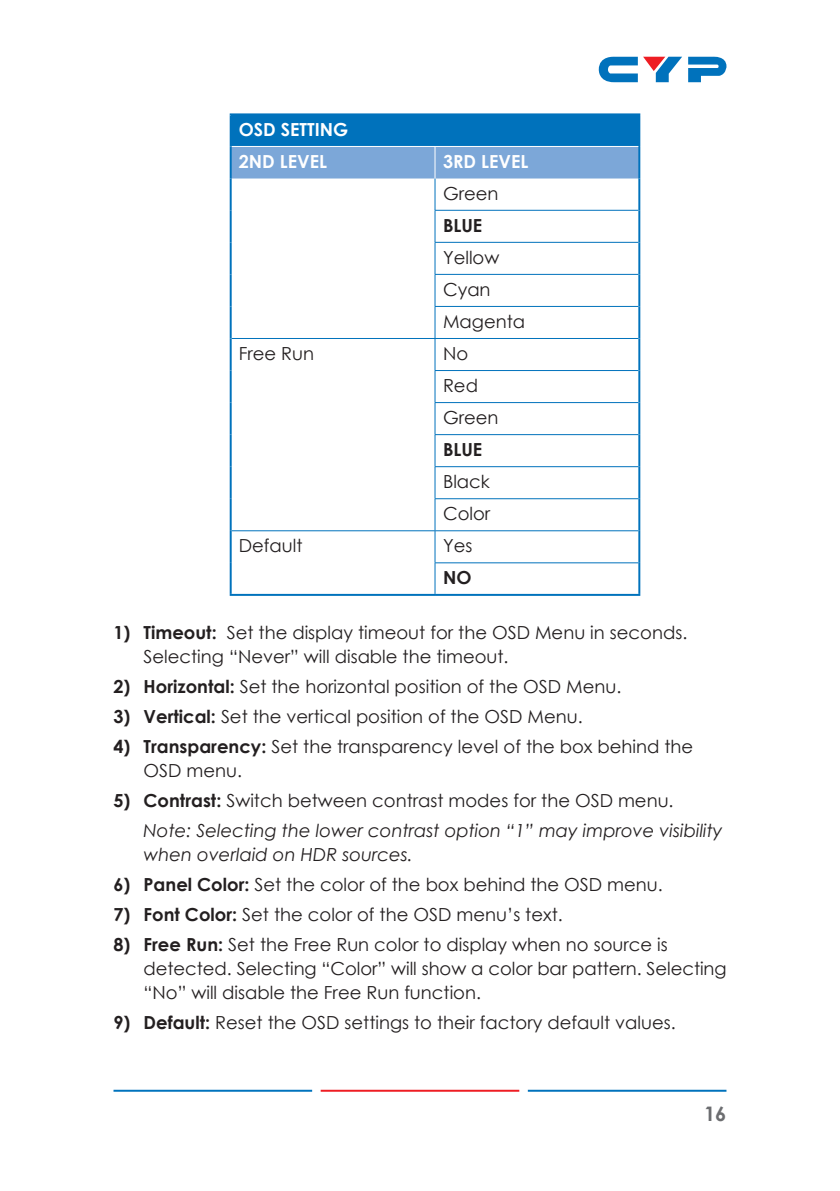
<style>
.page{position:relative;width:840px;height:1191px;background:#fff}
.page>*{position:absolute;margin:0;border:0;box-sizing:border-box;transform-origin:0 0}
.t1{font:700 20px "Century Gothic";color:#6c6d70}
.Callout_List_-_Bold{font:18px/24px "Century Gothic";color:#231f20}
.Callout_List_-_Note{font:italic 18px/24px "Century Gothic";color:#231f20}
.Table_Text{font:18px "Century Gothic";color:#231f20}
.Table_Text_-_Bold{font:700 18px "Century Gothic";color:#fff}
.Table_Header{font:700 18px "Century Gothic";color:#fff}
.Callout_List_-_Bold-2{font:700 18px "Century Gothic";color:#231f20}
.s1{font-weight:700}
</style>
<div class="page">
<hr style="left:113px;top:1089px;width:199px;height:2px;background:#0073bd">
<hr style="left:527px;top:1089px;width:199px;height:2px;background:#0072bc">
<hr style="left:320px;top:1089px;width:199px;height:2px;background:#ee1d23">
<svg style="left:688px;top:56px;width:38px;height:26px"></svg>
<svg style="left:598px;top:56px;width:83px;height:26px"></svg>
<div style="left:230px;top:114px;width:409px;height:32px;background:#0072bc"></div>
<div style="left:231px;top:147px;width:407px;height:31px;background:#7ca7d8"></div>
<hr style="left:434px;top:178px;width:1px;height:32px;background:#0072bc">
<hr style="left:434px;top:210px;width:1px;height:32px;background:#0072bc">
<hr style="left:434px;top:243px;width:1px;height:31px;background:#0072bc">
<hr style="left:434px;top:275px;width:1px;height:31px;background:#0072bc">
<hr style="left:434px;top:307px;width:1px;height:31px;background:#0072bc">
<hr style="left:434px;top:339px;width:1px;height:31px;background:#0072bc">
<hr style="left:434px;top:371px;width:1px;height:31px;background:#0072bc">
<hr style="left:434px;top:403px;width:1px;height:31px;background:#0072bc">
<hr style="left:434px;top:435px;width:1px;height:31px;background:#0072bc">
<hr style="left:434px;top:467px;width:1px;height:31px;background:#0072bc">
<hr style="left:434px;top:499px;width:1px;height:31px;background:#0072bc">
<hr style="left:434px;top:531px;width:1px;height:31px;background:#0072bc">
<hr style="left:434px;top:563px;width:1px;height:31px;background:#0072bc">
<hr style="left:229px;top:113px;width:206px;height:2px;background:#0072bc">
<hr style="left:229px;top:115px;width:2px;height:31px;background:#0072bc">
<hr style="left:435px;top:113px;width:205px;height:2px;background:#0072bc">
<hr style="left:638px;top:115px;width:2px;height:31px;background:#0072bc">
<hr style="left:229px;top:146px;width:2px;height:32px;background:#0072bc">
<hr style="left:638px;top:146px;width:2px;height:32px;background:#0072bc">
<hr style="left:229px;top:178px;width:2px;height:32px;background:#0072bc">
<hr style="left:638px;top:178px;width:2px;height:32px;background:#0072bc">
<hr style="left:229px;top:210px;width:2px;height:32px;background:#0072bc">
<hr style="left:638px;top:210px;width:2px;height:32px;background:#0072bc">
<hr style="left:229px;top:242px;width:2px;height:32px;background:#0072bc">
<hr style="left:638px;top:242px;width:2px;height:32px;background:#0072bc">
<hr style="left:229px;top:274px;width:2px;height:32px;background:#0072bc">
<hr style="left:638px;top:274px;width:2px;height:32px;background:#0072bc">
<hr style="left:229px;top:306px;width:2px;height:32px;background:#0072bc">
<hr style="left:638px;top:306px;width:2px;height:32px;background:#0072bc">
<hr style="left:229px;top:338px;width:2px;height:32px;background:#0072bc">
<hr style="left:638px;top:338px;width:2px;height:32px;background:#0072bc">
<hr style="left:229px;top:370px;width:2px;height:32px;background:#0072bc">
<hr style="left:638px;top:370px;width:2px;height:32px;background:#0072bc">
<hr style="left:229px;top:402px;width:2px;height:32px;background:#0072bc">
<hr style="left:638px;top:402px;width:2px;height:32px;background:#0072bc">
<hr style="left:229px;top:434px;width:2px;height:33px;background:#0072bc">
<hr style="left:638px;top:434px;width:2px;height:33px;background:#0072bc">
<hr style="left:229px;top:467px;width:2px;height:32px;background:#0072bc">
<hr style="left:638px;top:467px;width:2px;height:32px;background:#0072bc">
<hr style="left:229px;top:499px;width:2px;height:32px;background:#0072bc">
<hr style="left:638px;top:499px;width:2px;height:32px;background:#0072bc">
<hr style="left:229px;top:531px;width:2px;height:32px;background:#0072bc">
<hr style="left:638px;top:531px;width:2px;height:32px;background:#0072bc">
<hr style="left:229px;top:563px;width:2px;height:31px;background:#0072bc">
<hr style="left:638px;top:563px;width:2px;height:31px;background:#0072bc">
<hr style="left:229px;top:594px;width:206px;height:2px;background:#0072bc">
<hr style="left:435px;top:594px;width:205px;height:2px;background:#0072bc">
<hr style="left:434px;top:210px;width:204px;height:1px;background:#0072bc">
<hr style="left:434px;top:242px;width:204px;height:1px;background:#0072bc">
<hr style="left:434px;top:274px;width:204px;height:1px;background:#0072bc">
<hr style="left:434px;top:306px;width:204px;height:1px;background:#0072bc">
<hr style="left:231px;top:338px;width:204px;height:1px;background:#0072bc">
<hr style="left:435px;top:338px;width:203px;height:1px;background:#0072bc">
<hr style="left:434px;top:370px;width:204px;height:1px;background:#0072bc">
<hr style="left:434px;top:402px;width:204px;height:1px;background:#0072bc">
<hr style="left:434px;top:434px;width:204px;height:1px;background:#0072bc">
<hr style="left:434px;top:466px;width:204px;height:1px;background:#0072bc">
<hr style="left:434px;top:498px;width:204px;height:1px;background:#0072bc">
<hr style="left:231px;top:530px;width:204px;height:1px;background:#0072bc">
<hr style="left:435px;top:530px;width:203px;height:1px;background:#0072bc">
<hr style="left:434px;top:562px;width:204px;height:1px;background:#0072bc">
<hr style="left:434px;top:147px;width:1px;height:31px;background:#fff">
<p class="Table_Header" style="left:238px;top:116px;width:111px">OSD SETTING</p>
<p class="Table_Text_-_Bold" style="left:238px;top:148px;width:90px">2ND LEVEL</p>
<p class="Table_Text_-_Bold" style="left:443px;top:148px;width:87px">3RD LEVEL</p>
<p class="Table_Text" style="left:443px;top:181px;width:57px">Green</p>
<p class="Callout_List_-_Bold-2" style="left:443px;top:212px;width:41px">BLUE</p>
<p class="Table_Text" style="left:443px;top:245px;width:58px">Yellow</p>
<p class="Table_Text" style="left:443px;top:277px;width:49px">Cyan</p>
<p class="Table_Text" style="left:443px;top:309px;width:84px">Magenta</p>
<p class="Table_Text" style="left:238px;top:341px;width:77px">Free Run</p>
<p class="Table_Text" style="left:443px;top:341px;width:27px">No</p>
<p class="Table_Text" style="left:443px;top:373px;width:36px">Red</p>
<p class="Table_Text" style="left:443px;top:405px;width:57px">Green</p>
<p class="Callout_List_-_Bold-2" style="left:443px;top:436px;width:41px">BLUE</p>
<p class="Table_Text" style="left:443px;top:469px;width:48px">Black</p>
<p class="Table_Text" style="left:443px;top:501px;width:49px">Color</p>
<p class="Table_Text" style="left:238px;top:533px;width:65px">Default</p>
<p class="Table_Text" style="left:443px;top:533px;width:31px">Yes</p>
<p class="Callout_List_-_Bold-2" style="left:443px;top:564px;width:30px">NO</p>
<p class="Callout_List_-_Bold" style="left:143px;top:620px;width:545px;text-indent:-30px"><span class="s1">1) Timeout:</span> Set the display timeout for the OSD Menu in seconds.<br>Selecting “Never” will disable the timeout.</p>
<p class="Callout_List_-_Bold" style="left:113px;top:674px;width:509px"><span class="s1">2) Horizontal:</span> Set the horizontal position of the OSD Menu.</p>
<p class="Callout_List_-_Bold" style="left:113px;top:704px;width:470px"><span class="s1">3) Vertical:</span> Set the vertical position of the OSD Menu.</p>
<p class="Callout_List_-_Bold" style="left:143px;top:734px;width:551px;text-indent:-30px"><span class="s1">4) Transparency:</span> Set the transparency level of the box behind the<br>OSD menu.</p>
<p class="Callout_List_-_Bold" style="left:113px;top:788px;width:561px"><span class="s1">5) Contrast:</span> Switch between contrast modes for the OSD menu.</p>
<p class="Callout_List_-_Note" style="left:143px;top:818px;width:580px">Note: Selecting the lower contrast option “1” may improve visibility when overlaid on HDR sources.</p>
<p class="Callout_List_-_Bold" style="left:113px;top:872px;width:550px"><span class="s1">6) Panel Color:</span> Set the color of the box behind the OSD menu.</p>
<p class="Callout_List_-_Bold" style="left:113px;top:902px;width:450px"><span class="s1">7) Font Color:</span> Set the color of the OSD menu’s text.</p>
<p class="Callout_List_-_Bold" style="left:143px;top:932px;width:584px;text-indent:-30px"><span class="s1">8) Free Run:</span> Set the Free Run color to display when no source is detected. Selecting “Color” will show a color bar pattern. Selecting “No” will disable the Free Run function.</p>
<p class="Callout_List_-_Bold" style="left:113px;top:1010px;width:563px"><span class="s1">9) Default:</span> Reset the OSD settings to their factory default values.</p>
<p class="t1" style="left:703px;top:1098px;width:24px">16</p>
</div>
